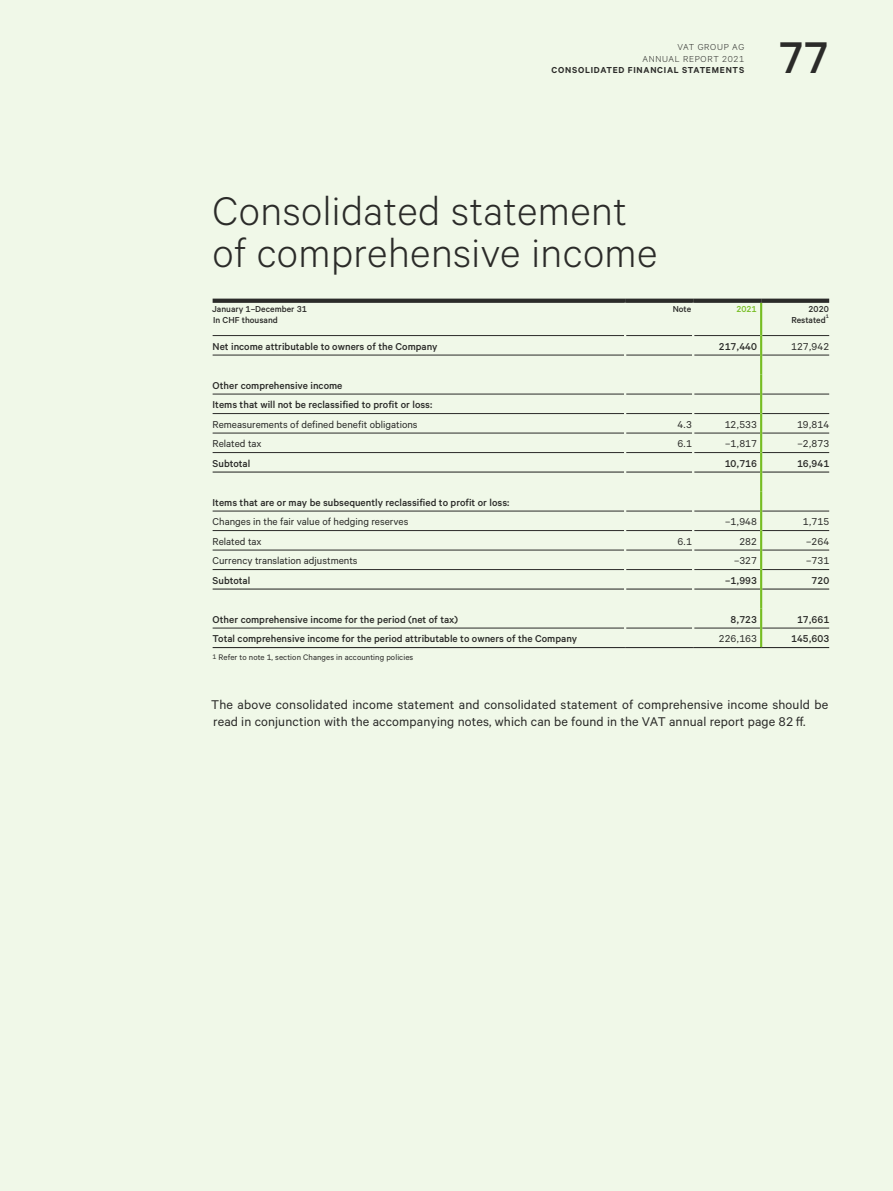
<style>
.page{position:relative;width:893px;height:1191px;background:#f0f8e8}
.page>*{position:absolute;margin:0;border:0;box-sizing:border-box;transform-origin:0 0}
.t1{font:500 49.95px "Calibre";color:#2b2b29}
.t2{font:300 45px/42px "Calibre";letter-spacing:.01em;color:#2b2b29}
.t3{font:14.25px/17.2px "Calibre";letter-spacing:.01em;color:#2b2b29}
.t4{font:500 11.25px/19.5px "Calibre";color:#2b2b29}
.t5{font:11.25px "Calibre";color:#2b2b29}
.t6{font:500 9.75px/10.5px "Calibre";color:#2b2b29}
.t7{font:600 9.75px "Calibre";letter-spacing:.075em;color:#2b2b29}
.t8{font:300 9.75px/11.7px "Calibre";letter-spacing:.07em;color:#2b2b29;text-align:right}
.t9{font:500 9.75px "Calibre";color:#76bd22}
.t10{font:9px "Calibre";letter-spacing:.01em;color:#2b2b29}
.t11{font:500 5.85px "Calibre";color:#2b2b29}
.s1{font-size:7.5px}
</style>
<div class="page">
<hr style="left:213px;top:355px;width:411px;height:1px;background:#2b2b29">
<hr style="left:626px;top:355px;width:66px;height:1px;background:#2b2b29">
<hr style="left:694px;top:355px;width:66px;height:1px;background:#2b2b29">
<hr style="left:762px;top:355px;width:67px;height:1px;background:#2b2b29">
<hr style="left:213px;top:433px;width:411px;height:1px;background:#2b2b29">
<hr style="left:626px;top:433px;width:66px;height:1px;background:#2b2b29">
<div style="left:213px;top:298px;width:412px;height:5px;background:#2b2b29"></div>
<div style="left:625px;top:298px;width:68px;height:5px;background:#2b2b29"></div>
<div style="left:693px;top:298px;width:68px;height:5px;background:#2b2b29"></div>
<div style="left:761px;top:298px;width:68px;height:5px;background:#2b2b29"></div>
<hr style="left:694px;top:433px;width:66px;height:1px;background:#2b2b29">
<hr style="left:762px;top:433px;width:67px;height:1px;background:#2b2b29">
<hr style="left:213px;top:335px;width:411px;height:1px;background:#2b2b29">
<hr style="left:626px;top:335px;width:66px;height:1px;background:#2b2b29">
<hr style="left:694px;top:335px;width:66px;height:1px;background:#2b2b29">
<hr style="left:762px;top:335px;width:67px;height:1px;background:#2b2b29">
<hr style="left:213px;top:394px;width:411px;height:1px;background:#2b2b29">
<hr style="left:626px;top:394px;width:66px;height:1px;background:#2b2b29">
<hr style="left:694px;top:394px;width:66px;height:1px;background:#2b2b29">
<hr style="left:762px;top:394px;width:67px;height:1px;background:#2b2b29">
<hr style="left:213px;top:413px;width:411px;height:1px;background:#2b2b29">
<hr style="left:626px;top:413px;width:66px;height:1px;background:#2b2b29">
<hr style="left:694px;top:413px;width:66px;height:1px;background:#2b2b29">
<hr style="left:762px;top:413px;width:67px;height:1px;background:#2b2b29">
<hr style="left:213px;top:452px;width:411px;height:1px;background:#2b2b29">
<hr style="left:626px;top:452px;width:66px;height:1px;background:#2b2b29">
<hr style="left:694px;top:452px;width:66px;height:1px;background:#2b2b29">
<hr style="left:762px;top:452px;width:67px;height:1px;background:#2b2b29">
<hr style="left:213px;top:471px;width:411px;height:1px;background:#2b2b29">
<hr style="left:626px;top:471px;width:66px;height:1px;background:#2b2b29">
<hr style="left:694px;top:471px;width:66px;height:1px;background:#2b2b29">
<hr style="left:762px;top:471px;width:67px;height:1px;background:#2b2b29">
<hr style="left:213px;top:511px;width:411px;height:1px;background:#2b2b29">
<hr style="left:626px;top:511px;width:66px;height:1px;background:#2b2b29">
<hr style="left:694px;top:511px;width:66px;height:1px;background:#2b2b29">
<hr style="left:762px;top:511px;width:67px;height:1px;background:#2b2b29">
<hr style="left:213px;top:569px;width:411px;height:1px;background:#2b2b29">
<hr style="left:626px;top:569px;width:66px;height:1px;background:#2b2b29">
<hr style="left:694px;top:569px;width:66px;height:1px;background:#2b2b29">
<hr style="left:762px;top:569px;width:67px;height:1px;background:#2b2b29">
<hr style="left:213px;top:588px;width:411px;height:1px;background:#2b2b29">
<hr style="left:626px;top:588px;width:66px;height:1px;background:#2b2b29">
<hr style="left:694px;top:588px;width:66px;height:1px;background:#2b2b29">
<hr style="left:762px;top:588px;width:67px;height:1px;background:#2b2b29">
<hr style="left:213px;top:530px;width:411px;height:1px;background:#2b2b29">
<hr style="left:626px;top:530px;width:66px;height:1px;background:#2b2b29">
<hr style="left:694px;top:530px;width:66px;height:1px;background:#2b2b29">
<hr style="left:762px;top:530px;width:67px;height:1px;background:#2b2b29">
<hr style="left:213px;top:550px;width:411px;height:1px;background:#2b2b29">
<hr style="left:626px;top:550px;width:66px;height:1px;background:#2b2b29">
<hr style="left:694px;top:550px;width:66px;height:1px;background:#2b2b29">
<hr style="left:762px;top:550px;width:67px;height:1px;background:#2b2b29">
<hr style="left:760px;top:303px;width:2px;height:32px;background:#76bd22">
<hr style="left:760px;top:335px;width:2px;height:20px;background:#76bd22">
<svg style="left:760px;top:355px;width:2px;height:19px"></svg>
<hr style="left:760px;top:374px;width:2px;height:20px;background:#76bd22">
<svg style="left:760px;top:394px;width:2px;height:19px"></svg>
<hr style="left:760px;top:413px;width:2px;height:20px;background:#76bd22">
<svg style="left:760px;top:433px;width:2px;height:19px"></svg>
<hr style="left:213px;top:628px;width:411px;height:1px;background:#2b2b29">
<hr style="left:626px;top:628px;width:66px;height:1px;background:#2b2b29">
<hr style="left:760px;top:452px;width:2px;height:20px;background:#76bd22">
<svg style="left:760px;top:472px;width:2px;height:19px"></svg>
<hr style="left:760px;top:491px;width:2px;height:20px;background:#76bd22">
<svg style="left:760px;top:511px;width:2px;height:19px"></svg>
<hr style="left:760px;top:530px;width:2px;height:20px;background:#76bd22">
<svg style="left:760px;top:550px;width:2px;height:19px"></svg>
<hr style="left:760px;top:569px;width:2px;height:20px;background:#76bd22">
<svg style="left:760px;top:589px;width:2px;height:19px"></svg>
<hr style="left:213px;top:647px;width:412px;height:1px;background:#2b2b29">
<hr style="left:625px;top:647px;width:68px;height:1px;background:#2b2b29">
<hr style="left:693px;top:647px;width:68px;height:1px;background:#2b2b29">
<hr style="left:761px;top:647px;width:68px;height:1px;background:#2b2b29">
<hr style="left:694px;top:628px;width:66px;height:1px;background:#2b2b29">
<hr style="left:762px;top:628px;width:67px;height:1px;background:#2b2b29">
<hr style="left:760px;top:608px;width:2px;height:20px;background:#76bd22">
<svg style="left:760px;top:628px;width:2px;height:19px"></svg>
<p class="t8" style="left:642px;top:41px;width:103px">VAT GROUP AG<br>ANNUAL REPORT 2021</p>
<p class="t7" style="left:552px;top:64px;width:194px">CONSOLIDATED FINANCIAL STATEMENTS</p>
<h1 class="t1" style="left:778px;top:28px;width:52px">77</h1>
<h2 class="t2" style="left:213px;top:188px;width:446px">Consolidated statement of comprehensive income</h2>
<p class="t6" style="left:212px;top:304px;width:96px">January 1–December 31<br>In CHF thousand</p>
<p class="t6" style="left:673px;top:304px;width:20px">Note</p>
<p class="t9" style="left:736px;top:303px;width:22px">2021</p>
<p class="t6" style="left:791px;top:304px;width:39px;text-indent:17px">2020<br>Restated</p>
<p class="t11" style="left:826px;top:313px;width:5px">1</p>
<p class="t4" style="left:213px;top:336px;width:226px">Net income attributable to owners of the Company</p>
<p class="t4" style="left:719px;top:336px;width:40px">217,440</p>
<p class="t5" style="left:791px;top:339px;width:40px">127,942</p>
<p class="t4" style="left:213px;top:375px;width:221px">Other comprehensive income<br>Items that will not be reclassified to profit or loss:</p>
<p class="t5" style="left:213px;top:417px;width:206px">Remeasurements of defined benefit obligations</p>
<p class="t5" style="left:677px;top:417px;width:16px">4.3</p>
<p class="t5" style="left:725px;top:417px;width:34px">12,533</p>
<p class="t5" style="left:797px;top:417px;width:34px">19,814</p>
<p class="t5" style="left:213px;top:437px;width:51px">Related tax</p>
<p class="t5" style="left:677px;top:437px;width:16px">6.1</p>
<p class="t5" style="left:725px;top:437px;width:33px">–1,817</p>
<p class="t5" style="left:797px;top:437px;width:33px">–2,873</p>
<p class="t4" style="left:213px;top:453px;width:39px">Subtotal</p>
<p class="t4" style="left:725px;top:453px;width:34px">10,716</p>
<p class="t4" style="left:797px;top:453px;width:34px">16,941</p>
<p class="t4" style="left:213px;top:492px;width:298px">Items that are or may be subsequently reclassified to profit or loss:</p>
<p class="t5" style="left:213px;top:515px;width:197px">Changes in the fair value of hedging reserves</p>
<p class="t5" style="left:725px;top:515px;width:33px">–1,948</p>
<p class="t5" style="left:803px;top:515px;width:28px">1,715</p>
<p class="t5" style="left:213px;top:534px;width:51px">Related tax</p>
<p class="t5" style="left:677px;top:534px;width:16px">6.1</p>
<p class="t5" style="left:739px;top:534px;width:19px">282</p>
<p class="t5" style="left:806px;top:534px;width:24px">–264</p>
<p class="t5" style="left:213px;top:554px;width:146px">Currency translation adjustments</p>
<p class="t5" style="left:734px;top:554px;width:24px">–327</p>
<p class="t5" style="left:806px;top:554px;width:24px">–731</p>
<p class="t4" style="left:213px;top:570px;width:39px">Subtotal</p>
<p class="t4" style="left:725px;top:570px;width:33px">–1,993</p>
<p class="t4" style="left:812px;top:570px;width:19px">720</p>
<p class="t4" style="left:213px;top:609px;width:247px">Other comprehensive income for the period (net of tax)</p>
<p class="t4" style="left:731px;top:609px;width:28px">8,723</p>
<p class="t4" style="left:797px;top:609px;width:34px">17,661</p>
<p class="t4" style="left:213px;top:628px;width:366px">Total comprehensive income for the period attributable to owners of the Company</p>
<p class="t5" style="left:719px;top:632px;width:40px">226,163</p>
<p class="t4" style="left:791px;top:628px;width:40px">145,603</p>
<p class="t10" style="left:213px;top:652px;width:202px"><span class="s1">1</span> Refer to note 1, section Changes in accounting policies</p>
<p class="t3" style="left:211px;top:695px;width:618px">The above consolidated income statement and consolidated statement of comprehensive income should be read in conjunction with the accompanying notes, which can be found in the VAT annual report page 82 ff.</p>
</div>
